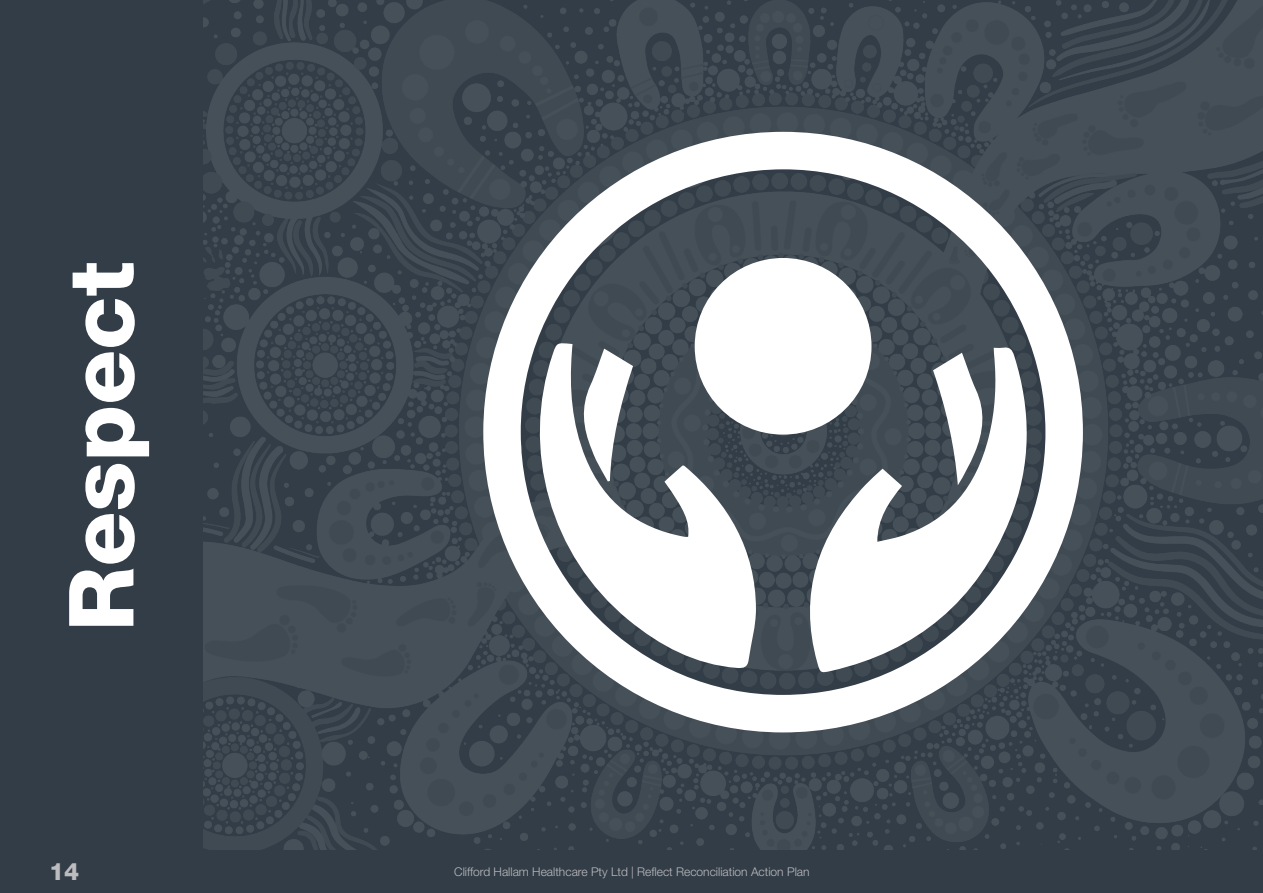
<style>
.page{position:relative;width:1263px;height:893px;background:#fff}
.page>*{position:absolute;margin:0;border:0;box-sizing:border-box;transform-origin:0 0}
.Page_Headers{font:800 90px "Helvetica Neue LT Pro";color:#fff}
.t1{font:800 24px "Helvetica Neue LT Pro";color:#bdbcbf}
.t2{font:300 12px "Helvetica Neue LT Pro";color:#bdbcbf}
</style>
<div class="page">
<div style="left:0;top:0;width:1262px;height:893px;background:#323d47"></div>
<img style="left:203px;top:0;width:1059px;height:850px">
<svg style="left:483px;top:132px;width:600px;height:600px;fill:#465059"></svg>
<svg style="left:520px;top:342px;width:236px;height:326px;fill:#fff"></svg>
<svg style="left:798px;top:347px;width:233px;height:326px;fill:#fff"></svg>
<div style="left:695px;top:258px;width:176px;height:177px;background:#fff;border-radius:50%"></div>
<svg style="left:580px;top:349px;width:53px;height:132px"></svg>
<svg style="left:933px;top:353px;width:53px;height:132px"></svg>
<p class="Page_Headers" style="left:48px;top:631px;width:372px;rotate:-90deg">Respect</p>
<h2 class="t1" style="left:49px;top:857px;width:32px">14</h2>
<p class="t2" style="left:454px;top:864px;width:357px">Clifford Hallam Healthcare Pty Ltd | Reflect Reconciliation Action Plan</p>
</div>
